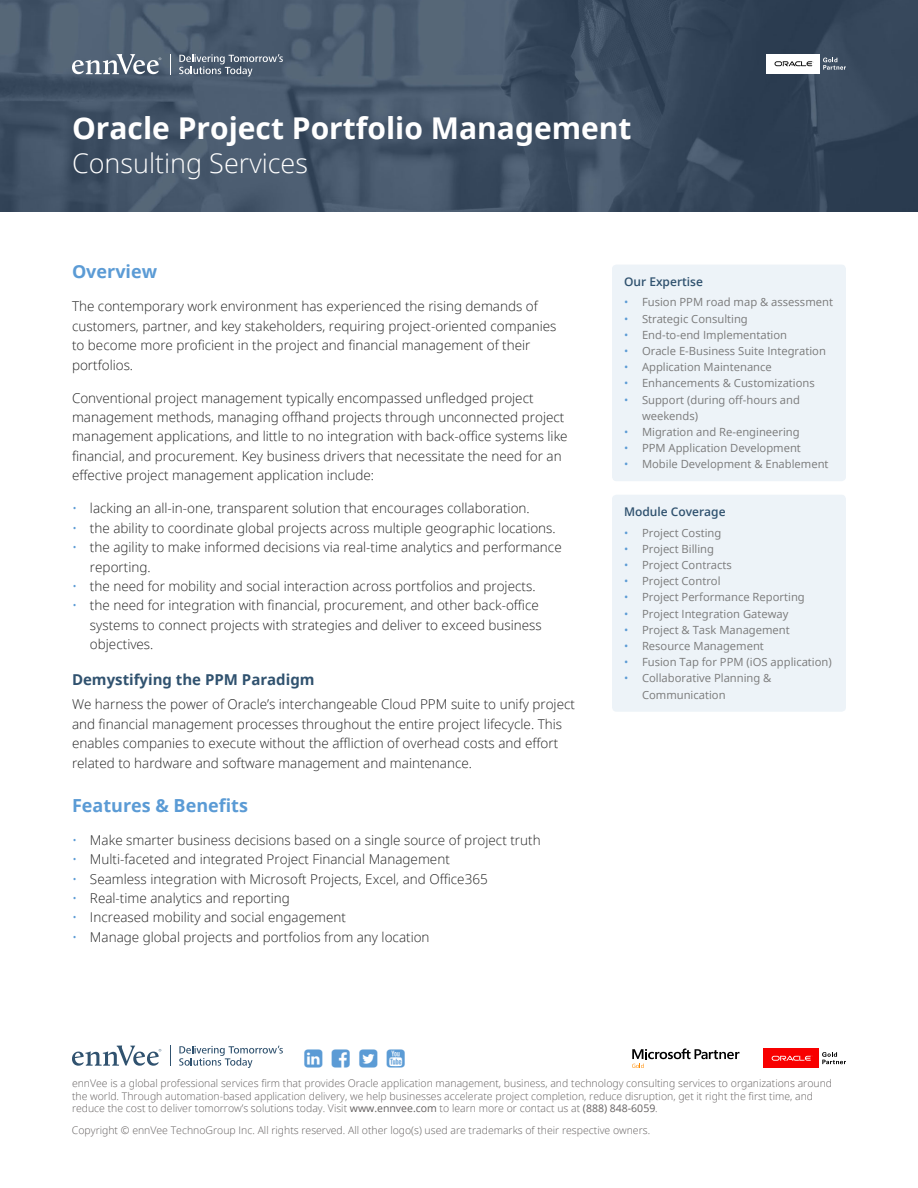
<style>
.page{position:relative;width:918px;height:1188px;background:#fff}
.page>*{position:absolute;margin:0;border:0;box-sizing:border-box;transform-origin:0 0}
.t1{font:700 30px "Open Sans";color:#fff}
.t2{font:300 27px "Open Sans";color:#fff}
.t3{font:700 18px "Open Sans";color:#5b9bd5}
.t4{font:700 15px "Open Sans";color:#30526f}
.t5{font:300 13.5px/19.5px "Open Sans";color:#222}
.t6{font:600 12px "Open Sans";color:#30526f}
.t7{font:11.25px/16.2px "Open Sans";color:#7a7a7a}
.t8{font:300 10.5px/12.6px "Open Sans";color:#635f5f}
.s1{color:#5b9bd5}
.s2{font-weight:400}
</style>
<div class="page">
<img style="left:0;top:0;width:918px;height:212px">
<svg style="left:170px;top:54px;width:1px;height:20px"></svg>
<svg style="left:179px;top:54px;width:104px;height:23px;background:#677586"></svg>
<svg style="left:72px;top:54px;width:89px;height:20px"></svg>
<svg style="left:823px;top:58px;width:23px;height:12px"></svg>
<div style="left:767px;top:54px;width:53px;height:20px;background:#fff"></div>
<svg style="left:775px;top:61px;width:39px;height:5px"></svg>
<svg style="left:822px;top:1052px;width:24px;height:12px"></svg>
<div style="left:764px;top:1048px;width:55px;height:20px;background:#f80000"></div>
<svg style="left:772px;top:1056px;width:41px;height:5px"></svg>
<svg style="left:632px;top:1049px;width:107px;height:19px"></svg>
<svg style="left:170px;top:1046px;width:1px;height:20px"></svg>
<svg style="left:179px;top:1046px;width:104px;height:22px"></svg>
<svg style="left:72px;top:1046px;width:89px;height:20px"></svg>
<div style="left:612px;top:265px;width:234px;height:216px;background:#edf3f8;border-radius:4px"></div>
<div style="left:612px;top:495px;width:234px;height:217px;background:#edf3f8;border-radius:4px"></div>
<h1 class="t1" style="left:72px;top:107px;width:561px">Oracle Project Portfolio Management</h1>
<h2 class="t2" style="left:72px;top:144px;width:238px">Consulting Services</h2>
<h3 class="t3" style="left:72px;top:259px;width:87px">Overview</h3>
<p class="t5" style="left:72px;top:296px;width:486px">The contemporary work environment has experienced the rising demands of customers, partner, and key stakeholders, requiring project-oriented companies to become more proficient in the project and financial management of their portfolios.</p>
<p class="t5" style="left:72px;top:388px;width:497px">Conventional project management typically encompassed unfledged project management methods, managing offhand projects through unconnected project management applications, and little to no integration with back-office systems like financial, and procurement. Key business drivers that necessitate the need for an effective project management application include:</p>
<p class="t5" style="left:72px;top:498px;width:459px"><span class="s1">•</span> lacking an all-in-one, transparent solution that encourages collaboration.</p>
<p class="t5" style="left:72px;top:518px;width:485px"><span class="s1">•</span> the ability to coordinate global projects across multiple geographic locations.</p>
<p class="t5" style="left:90px;top:537px;width:473px;text-indent:-18px"><span class="s1">•</span> the agility to make informed decisions via real-time analytics and performance reporting.</p>
<p class="t5" style="left:72px;top:576px;width:465px"><span class="s1">•</span> the need for mobility and social interaction across portfolios and projects.</p>
<p class="t5" style="left:90px;top:595px;width:453px;text-indent:-18px"><span class="s1">•</span> the need for integration with financial, procurement, and other back-office systems to connect projects with strategies and deliver to exceed business objectives.</p>
<p class="t4" style="left:72px;top:669px;width:244px">Demystifying the PPM Paradigm</p>
<p class="t5" style="left:72px;top:694px;width:505px">We harness the power of Oracle’s interchangeable Cloud PPM suite to unify project and financial management processes throughout the entire project lifecycle. This enables companies to execute without the affliction of overhead costs and effort related to hardware and software management and maintenance.</p>
<h3 class="t3" style="left:72px;top:792px;width:178px">Features &amp; Benefits</h3>
<p class="t5" style="left:72px;top:830px;width:470px"><span class="s1">•</span> Make smarter business decisions based on a single source of project truth</p>
<p class="t5" style="left:72px;top:849px;width:379px"><span class="s1">•</span> Multi-faceted and integrated Project Financial Management</p>
<p class="t5" style="left:72px;top:868px;width:417px"><span class="s1">•</span> Seamless integration with Microsoft Projects, Excel, and Office365</p>
<p class="t5" style="left:72px;top:888px;width:219px"><span class="s1">•</span> Real-time analytics and reporting</p>
<p class="t5" style="left:72px;top:907px;width:275px"><span class="s1">•</span> Increased mobility and social engagement</p>
<p class="t5" style="left:72px;top:927px;width:359px"><span class="s1">•</span> Manage global projects and portfolios from any location</p>
<p class="t6" style="left:624px;top:273px;width:81px">Our Expertise</p>
<p class="t7" style="left:624px;top:294px;width:211px"><span class="s1">•</span> Fusion PPM road map &amp; assessment</p>
<p class="t7" style="left:624px;top:310px;width:125px"><span class="s1">•</span> Strategic Consulting</p>
<p class="t7" style="left:624px;top:326px;width:165px"><span class="s1">•</span> End-to-end Implementation</p>
<p class="t7" style="left:624px;top:343px;width:203px"><span class="s1">•</span> Oracle E-Business Suite Integration</p>
<p class="t7" style="left:624px;top:359px;width:149px"><span class="s1">•</span> Application Maintenance</p>
<p class="t7" style="left:624px;top:375px;width:192px"><span class="s1">•</span> Enhancements &amp; Customizations</p>
<p class="t7" style="left:642px;top:391px;width:160px;text-indent:-18px"><span class="s1">•</span> Support (during off-hours and weekends)</p>
<p class="t7" style="left:624px;top:424px;width:177px"><span class="s1">•</span> Migration and Re-engineering</p>
<p class="t7" style="left:624px;top:440px;width:178px"><span class="s1">•</span> PPM Application Development</p>
<p class="t7" style="left:624px;top:456px;width:206px"><span class="s1">•</span> Mobile Development &amp; Enablement</p>
<p class="t6" style="left:624px;top:503px;width:103px">Module Coverage</p>
<p class="t7" style="left:624px;top:524px;width:99px"><span class="s1">•</span> Project Costing</p>
<p class="t7" style="left:624px;top:540px;width:92px"><span class="s1">•</span> Project Billing</p>
<p class="t7" style="left:624px;top:557px;width:109px"><span class="s1">•</span> Project Contracts</p>
<p class="t7" style="left:624px;top:573px;width:98px"><span class="s1">•</span> Project Control</p>
<p class="t7" style="left:624px;top:589px;width:182px"><span class="s1">•</span> Project Performance Reporting</p>
<p class="t7" style="left:624px;top:605px;width:166px"><span class="s1">•</span> Project Integration Gateway</p>
<p class="t7" style="left:624px;top:621px;width:167px"><span class="s1">•</span> Project &amp; Task Management</p>
<p class="t7" style="left:624px;top:638px;width:141px"><span class="s1">•</span> Resource Management</p>
<p class="t7" style="left:624px;top:654px;width:209px"><span class="s1">•</span> Fusion Tap for PPM (iOS application)</p>
<p class="t7" style="left:642px;top:670px;width:131px;text-indent:-18px"><span class="s1">•</span> Collaborative Planning &amp;<br>Communication</p>
<p class="t8" style="left:72px;top:1077px;width:762px">ennVee is a global professional services firm that provides Oracle application management, business, and technology consulting services to organizations around the world. Through automation-based application delivery, we help businesses accelerate project completion, reduce disruption, get it right the first time, and reduce the cost to deliver tomorrow’s solutions today. Visit <span class="s2">www.ennvee.com</span> to learn more or contact us at <span class="s2">(888) 848-6059</span>.</p>
<p class="t8" style="left:72px;top:1124px;width:580px">Copyright © ennVee TechnoGroup Inc. All rights reserved. All other logo(s) used are trademarks of their respective owners.</p>
</div>
